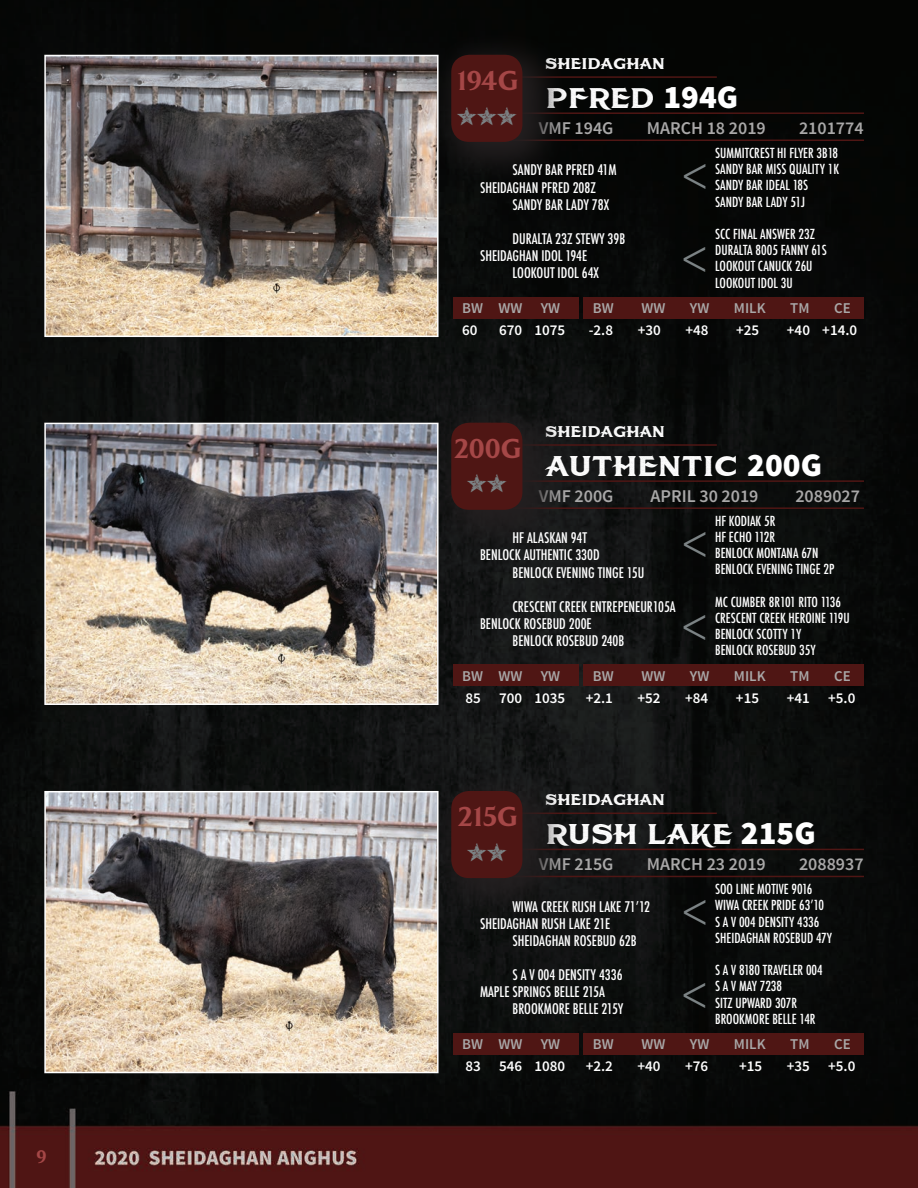
<style>
.page{position:relative;width:918px;height:1188px;background:#fff}
.page>*{position:absolute;margin:0;border:0;box-sizing:border-box;transform-origin:0 0}
.t1{font:49.5px/82.8px "Minion Pro";color:#7c8385}
.t2{font:33px "American Brewery Rough Demo";color:#fff}
.t3{font:27px "MADE Kenfolg";color:#a54747}
.t4{font:19.5px "Seeing Stars";color:#7c8385}
.t5{font:600 18px "Source Sans Pro";color:#a9a8a8}
.t6{font:18px "American Brewery Rough Demo";color:#fff}
.t7{font:18px "MADE Kenfolg";color:#a54747}
.t8{font:600 15px "Source Sans Pro";color:#fff}
.t9{font:600 15px "Source Sans Pro";color:#a9a8a8}
.t10{font:500 condensed 14.25px/17.1px "Futura";color:#fff}
.t11{font:500 condensed 13.5px/16.2px "Futura";color:#fff}
.s1{font-family:"Source Sans Pro";font-weight:900}
</style>
<div class="page">
<img style="left:0;top:0;width:918px;height:1188px">
<hr style="left:478px;top:112px;width:386px;height:2px;background:#4f1614">
<hr style="left:471px;top:76px;width:246px;height:2px;background:#4f1614">
<hr style="left:478px;top:140px;width:386px;height:1px;background:#4f1614">
<svg style="left:426px;top:29px;width:143px;height:160px;background:#0d0c0b"></svg>
<div style="left:451px;top:55px;width:71px;height:87px;background:#4f1614;border-radius:18px"></div>
<div style="left:453px;top:297px;width:125px;height:21px;background:#4f1614"></div>
<div style="left:583px;top:297px;width:281px;height:21px;background:#4f1614"></div>
<hr style="left:478px;top:480px;width:386px;height:2px;background:#4f1614">
<hr style="left:471px;top:444px;width:246px;height:2px;background:#4f1614">
<hr style="left:478px;top:507px;width:386px;height:2px;background:#4f1614">
<div style="left:426px;top:397px;width:143px;height:159px;background:#181819"></div>
<div style="left:451px;top:423px;width:71px;height:87px;background:#4f1614;border-radius:18px"></div>
<div style="left:453px;top:665px;width:125px;height:21px;background:#4f1614"></div>
<div style="left:583px;top:665px;width:281px;height:21px;background:#4f1614"></div>
<hr style="left:478px;top:849px;width:386px;height:1px;background:#4f1614">
<hr style="left:471px;top:813px;width:246px;height:1px;background:#4f1614">
<hr style="left:478px;top:876px;width:386px;height:1px;background:#4f1614">
<div style="left:426px;top:765px;width:143px;height:160px;background:#161617"></div>
<div style="left:451px;top:791px;width:71px;height:87px;background:#4f1614;border-radius:18px"></div>
<div style="left:453px;top:1033px;width:125px;height:22px;background:#4f1614"></div>
<div style="left:583px;top:1033px;width:281px;height:22px;background:#4f1614"></div>
<img style="left:47px;top:58px;width:389px;height:276px">
<div style="left:44px;top:55px;width:395px;height:282px;border:2px solid #fff"></div>
<img style="left:47px;top:426px;width:389px;height:276px">
<div style="left:44px;top:423px;width:395px;height:282px;border:2px solid #fff"></div>
<img style="left:47px;top:794px;width:389px;height:276px">
<div style="left:44px;top:791px;width:395px;height:282px;border:2px solid #fff"></div>
<h3 class="t7" style="left:36px;top:1146px;width:11px">9</h3>
<h3 class="t6" style="left:544px;top:58px;width:121px">SHEIDAGHAN</h3>
<h2 class="t2" style="left:544px;top:88px;width:195px">PFRED <span class="s1">194G</span></h2>
<h3 class="t5" style="left:539px;top:116px;width:76px">VMF 194G</h3>
<h3 class="t5" style="left:647px;top:116px;width:121px">MARCH 18 2019</h3>
<h3 class="t5" style="left:799px;top:116px;width:66px">2101774</h3>
<h3 class="t3" style="left:457px;top:64px;width:63px">194G</h3>
<h3 class="t4" style="left:457px;top:106px;width:61px">EEE</h3>
<p class="t10" style="left:480px;top:162px;width:138px;text-indent:32px">SANDY BAR PFRED 41M<br>SHEIDAGHAN PFRED 208Z</p>
<p class="t10" style="left:513px;top:196px;width:98px">SANDY BAR LADY 78X</p>
<p class="t10" style="left:513px;top:230px;width:114px">DURALTA 23Z STEWY 39B</p>
<p class="t10" style="left:480px;top:247px;width:109px">SHEIDAGHAN IDOL 194E</p>
<p class="t10" style="left:513px;top:264px;width:88px">LOOKOUT IDOL 64X</p>
<p class="t11" style="left:715px;top:145px;width:126px">SUMMITCREST HI FLYER 3B18<br>SANDY BAR MISS QUALITY 1K<br>SANDY BAR IDEAL 18S<br>SANDY BAR LADY 51J</p>
<p class="t11" style="left:715px;top:226px;width:113px">SCC FINAL ANSWER 23Z<br>DURALTA 8005 FANNY 61S<br>LOOKOUT CANUCK 26U<br>LOOKOUT IDOL 3U</p>
<h1 class="t1" style="left:681px;top:132px;width:29px">&lt; &lt;</h1>
<p class="t9" style="left:462px;top:298px;width:99px">BW WW YW</p>
<p class="t9" style="left:593px;top:298px;width:22px">BW</p>
<p class="t9" style="left:641px;top:298px;width:25px">WW</p>
<p class="t9" style="left:690px;top:298px;width:21px">YW</p>
<p class="t9" style="left:734px;top:298px;width:33px">MILK</p>
<p class="t9" style="left:790px;top:298px;width:21px">TM</p>
<p class="t9" style="left:834px;top:298px;width:18px">CE</p>
<p class="t8" style="left:462px;top:321px;width:17px">60</p>
<p class="t8" style="left:499px;top:321px;width:68px">670 1075</p>
<p class="t8" style="left:589px;top:321px;width:26px">-2.8</p>
<p class="t8" style="left:638px;top:321px;width:25px">+30</p>
<p class="t8" style="left:685px;top:321px;width:25px">+48</p>
<p class="t8" style="left:736px;top:321px;width:25px">+25</p>
<p class="t8" style="left:787px;top:321px;width:72px">+40 +14.0</p>
<h3 class="t6" style="left:544px;top:426px;width:121px">SHEIDAGHAN</h3>
<h3 class="t3" style="left:454px;top:432px;width:69px">200G</h3>
<h3 class="t4" style="left:467px;top:474px;width:41px">EE</h3>
<p class="t10" style="left:513px;top:530px;width:76px">HF ALASKAN 94T</p>
<p class="t10" style="left:480px;top:547px;width:121px">BENLOCK AUTHENTIC 330D</p>
<p class="t10" style="left:513px;top:564px;width:133px">BENLOCK EVENING TINGE 15U</p>
<p class="t10" style="left:513px;top:598px;width:165px">CRESCENT CREEK ENTREPENEUR105A</p>
<p class="t10" style="left:480px;top:615px;width:113px">BENLOCK ROSEBUD 200E</p>
<p class="t10" style="left:513px;top:632px;width:113px">BENLOCK ROSEBUD 240B</p>
<h2 class="t2" style="left:544px;top:455px;width:279px">AUTHENTIC <span class="s1">200G</span></h2>
<h3 class="t5" style="left:539px;top:484px;width:76px">VMF 200G</h3>
<h3 class="t5" style="left:650px;top:484px;width:110px">APRIL 30 2019</h3>
<h3 class="t5" style="left:795px;top:484px;width:66px">2089027</h3>
<p class="t11" style="left:715px;top:513px;width:121px">HF KODIAK 5R<br>HF ECHO 112R<br>BENLOCK MONTANA 67N<br>BENLOCK EVENING TINGE 2P</p>
<p class="t11" style="left:715px;top:594px;width:136px">MC CUMBER 8R101 RITO 1136<br>CRESCENT CREEK HEROINE 119U<br>BENLOCK SCOTTY 1Y<br>BENLOCK ROSEBUD 35Y</p>
<h1 class="t1" style="left:681px;top:500px;width:29px">&lt; &lt;</h1>
<p class="t9" style="left:462px;top:666px;width:99px">BW WW YW</p>
<p class="t9" style="left:593px;top:666px;width:22px">BW</p>
<p class="t9" style="left:641px;top:666px;width:25px">WW</p>
<p class="t9" style="left:690px;top:666px;width:21px">YW</p>
<p class="t9" style="left:734px;top:666px;width:33px">MILK</p>
<p class="t9" style="left:790px;top:666px;width:21px">TM</p>
<p class="t9" style="left:834px;top:666px;width:18px">CE</p>
<p class="t8" style="left:465px;top:689px;width:102px">85 700 1035</p>
<p class="t8" style="left:586px;top:689px;width:29px">+2.1</p>
<p class="t8" style="left:638px;top:689px;width:25px">+52</p>
<p class="t8" style="left:685px;top:689px;width:25px">+84</p>
<p class="t8" style="left:736px;top:689px;width:25px">+15</p>
<p class="t8" style="left:787px;top:689px;width:70px">+41 +5.0</p>
<h3 class="t6" style="left:544px;top:794px;width:121px">SHEIDAGHAN</h3>
<h2 class="t2" style="left:544px;top:824px;width:273px">RUSH LAKE <span class="s1">215G</span></h2>
<h3 class="t5" style="left:539px;top:853px;width:76px">VMF 215G</h3>
<h3 class="t5" style="left:647px;top:853px;width:121px">MARCH 23 2019</h3>
<h3 class="t5" style="left:799px;top:853px;width:66px">2088937</h3>
<h3 class="t3" style="left:458px;top:801px;width:62px">215G</h3>
<h3 class="t4" style="left:467px;top:842px;width:41px">EE</h3>
<p class="t10" style="left:480px;top:898px;width:171px;text-indent:32px">WIWA CREEK RUSH LAKE 71’12<br>SHEIDAGHAN RUSH LAKE 21E</p>
<p class="t10" style="left:513px;top:932px;width:126px">SHEIDAGHAN ROSEBUD 62B</p>
<p class="t10" style="left:480px;top:966px;width:144px;text-indent:32px">S A V 004 DENSITY 4336<br>MAPLE SPRINGS BELLE 215A</p>
<p class="t10" style="left:513px;top:1001px;width:112px">BROOKMORE BELLE 215Y</p>
<p class="t11" style="left:715px;top:881px;width:118px">SOO LINE MOTIVE 9016<br>WIWA CREEK PRIDE 63’10<br>S A V 004 DENSITY 4336<br>SHEIDAGHAN ROSEBUD 47Y</p>
<p class="t11" style="left:715px;top:962px;width:109px">S A V 8180 TRAVELER 004<br>S A V MAY 7238<br>SITZ UPWARD 307R<br>BROOKMORE BELLE 14R</p>
<h1 class="t1" style="left:681px;top:868px;width:29px">&lt; &lt;</h1>
<p class="t9" style="left:462px;top:1035px;width:99px">BW WW YW</p>
<p class="t9" style="left:593px;top:1035px;width:22px">BW</p>
<p class="t9" style="left:641px;top:1035px;width:25px">WW</p>
<p class="t9" style="left:690px;top:1035px;width:21px">YW</p>
<p class="t9" style="left:734px;top:1035px;width:33px">MILK</p>
<p class="t9" style="left:790px;top:1035px;width:21px">TM</p>
<p class="t9" style="left:834px;top:1035px;width:18px">CE</p>
<p class="t8" style="left:465px;top:1057px;width:102px">83 546 1080</p>
<p class="t8" style="left:586px;top:1057px;width:29px">+2.2</p>
<p class="t8" style="left:638px;top:1057px;width:25px">+40</p>
<p class="t8" style="left:685px;top:1057px;width:25px">+76</p>
<p class="t8" style="left:739px;top:1057px;width:25px">+15</p>
<p class="t8" style="left:787px;top:1057px;width:70px">+35 +5.0</p>
</div>
